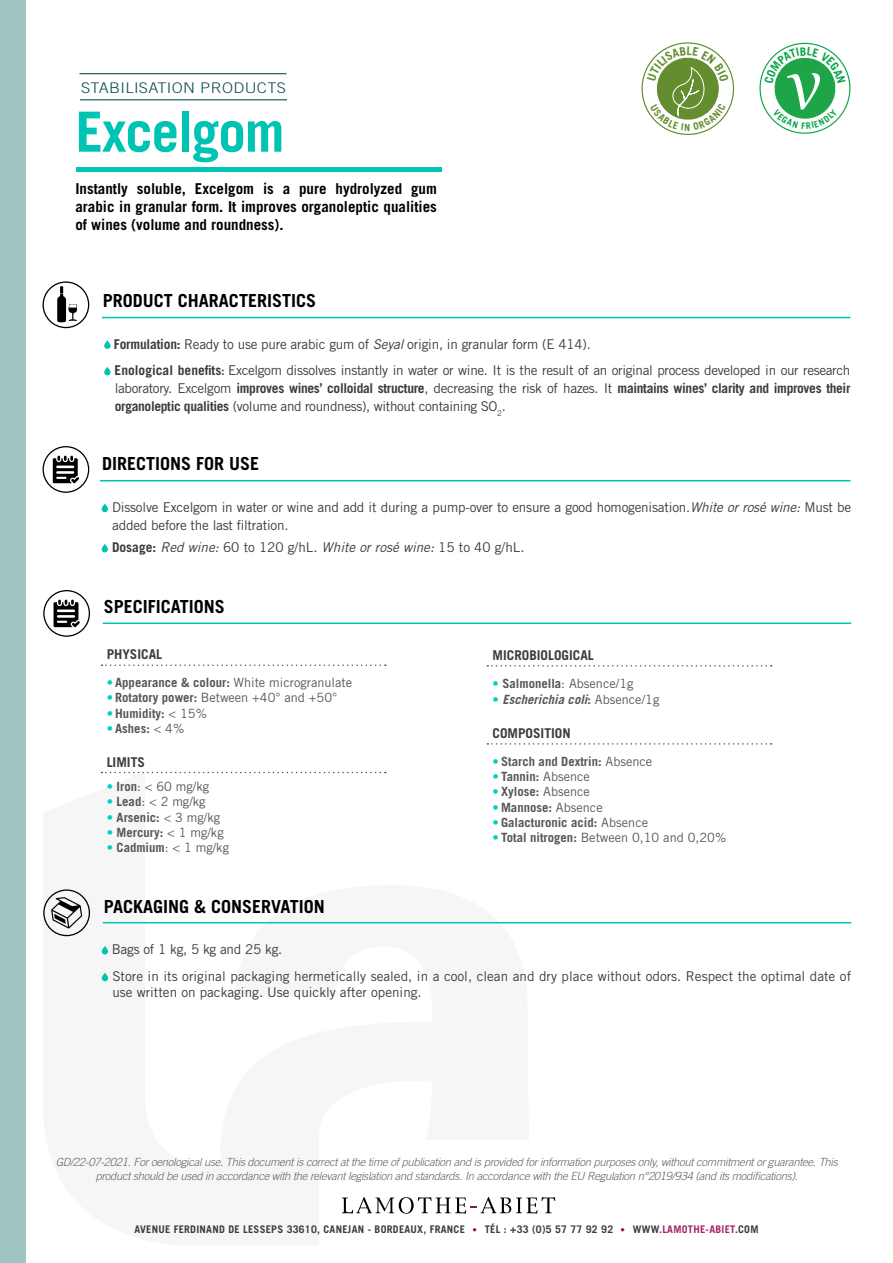
<style>
.page{position:relative;width:893px;height:1263px;background:#fff}
.page>*{position:absolute;margin:0;border:0;box-sizing:border-box;transform-origin:0 0}
.t1{font:700 55.5px "Trade Gothic LT Std";letter-spacing:-.025em;color:#00c4b3}
.t2{font:700 18px "Trade Gothic LT Std";color:#000}
.t3{font:700 15px/18px "Trade Gothic LT Std";color:#000;text-align:justify}
.t4{font:300 14.7px "Trade Gothic LT Std";letter-spacing:.02em;color:#0c504c;scale:1.12 1}
.t5{font:13.5px/26.5px "Trade Gothic LT Std";letter-spacing:-.015em;color:#3c3c3b}
.t6{font:700 13.5px/18px "Trade Gothic LT Std";letter-spacing:-.025em;color:#3c3c3b}
.t7{font:italic 13.5px "Trade Gothic LT Std";color:#3c3c3b}
.t8{font:700 13.5px "Trade Gothic LT Std";color:#3c3c3b}
.t9{font:12.75px "Trade Gothic LT Std";color:#575756}
.t10{font:700 12.75px "Trade Gothic LT Std";color:#575756}
.t11{font:italic 700 12.75px "Trade Gothic LT Std";color:#575756}
.t12{font:italic 300 11.25px/13.5px "Trade Gothic LT Std";letter-spacing:-.025em;color:#646363;text-align:center}
.t13{font:700 10.5px "Trade Gothic LT Std";letter-spacing:.025em;color:#3c3c3b}
.s1{font-weight:700}
.s2{font-style:italic}
.s3{font-family:"Trade Gothic LT Std Bd Cn 20"}
.s4{font-weight:400}
.s5{font-weight:700;font-style:normal}
.s6{font-style:normal}
.s7{font-weight:700;color:#00d1c2}
.s8{color:#00d1c2}
.s9{font-style:normal;color:#00d1c2}
.s10{font-weight:400;font-style:normal}
.s11{font-family:"Trade Gothic LT Std Cn 18";font-weight:400;font-size:9px;color:#9b0058}
.s12{color:#a42664}
</style>
<div class="page">
<div style="left:0;top:0;width:26px;height:1263px;background:#9fc4c2"></div>
<svg style="left:104px;top:340px;width:7px;height:9px"></svg>
<svg style="left:104px;top:367px;width:7px;height:8px"></svg>
<svg style="left:43px;top:281px;width:46px;height:47px"></svg>
<hr style="left:102px;top:317px;width:748px;height:1px;background:#00c4b3">
<div style="left:102px;top:504px;width:6px;height:8px;background:#00c4b3;border-radius:3px"></div>
<svg style="left:102px;top:544px;width:6px;height:8px"></svg>
<svg style="left:43px;top:446px;width:46px;height:47px"></svg>
<hr style="left:100px;top:480px;width:750px;height:1px;background:#00c4b3">
<hr style="left:76px;top:168px;width:366px;height:4px;background:#00c4b3">
<svg style="left:102px;top:946px;width:6px;height:8px"></svg>
<div style="left:102px;top:973px;width:6px;height:8px;background:#00c4b3;border-radius:3px"></div>
<svg style="left:43px;top:889px;width:47px;height:47px"></svg>
<hr style="left:103px;top:922px;width:748px;height:1px;background:#00c4b3">
<svg style="left:43px;top:590px;width:47px;height:47px"></svg>
<hr style="left:103px;top:622px;width:748px;height:2px;background:#00c4b3">
<svg style="left:101px;top:664px;width:285px;height:2px"></svg>
<svg style="left:101px;top:772px;width:285px;height:1px"></svg>
<svg style="left:487px;top:665px;width:285px;height:2px"></svg>
<svg style="left:487px;top:743px;width:285px;height:2px"></svg>
<hr style="left:80px;top:73px;width:206px;height:1px;background:#0c504c">
<hr style="left:80px;top:99px;width:207px;height:1px;background:#0c504c">
<svg style="left:342px;top:1197px;width:213px;height:17px"></svg>
<svg style="left:641px;top:42px;width:93px;height:93px"></svg>
<svg style="left:759px;top:42px;width:91px;height:92px"></svg>
<p class="t4" style="left:81px;top:79px;width:185px">STABILISATION PRODUCTS</p>
<h1 class="t1" style="left:75px;top:98px;width:211px">Excelgom</h1>
<p class="t3" style="left:75px;top:179px;width:363px">Instantly soluble, Excelgom is a pure hydrolyzed gum arabic in granular form. It improves organoleptic qualities of wines (volume and roundness).</p>
<h2 class="t2" style="left:103px;top:290px;width:215px">PRODUCT CHARACTERISTICS</h2>
<p class="t5" style="left:114px;top:331px;width:738px"><span class="s1">Formulation:</span> Ready to use pure arabic gum of <span class="s2">Seyal</span> origin, in granular form (E 414).<br><span class="s1">Enological benefits</span><span class="s3">:</span> Excelgom dissolves instantly in water or wine. It is the result of an original process developed in our research</p>
<p class="t6" style="left:115px;top:379px;width:737px"><span class="s4">laboratory. Excelgom</span> improves wines’ colloidal structure<span class="s4">, decreasing the risk of hazes. It</span> maintains wines’ clarity and improves their organoleptic qualities <span class="s4">(volume and roundness), without containing SO</span><sub>2</sub><span class="s4">.</span></p>
<h2 class="t2" style="left:102px;top:452px;width:159px">DIRECTIONS FOR USE</h2>
<p class="t5" style="left:112px;top:498px;width:741px;line-height:18px">Dissolve Excelgom in water or wine and add it during a pump-over to ensure a good homogenisation.<span class="s2">White or rosé wine:</span> Must be added before the last filtration.</p>
<p class="t7" style="left:112px;top:539px;width:414px"><span class="s5">Dosage:</span> Red wine: <span class="s6">60 to 120 g/hL.</span> White or rosé wine: <span class="s6">15 to 40 g/hL.</span></p>
<h2 class="t2" style="left:104px;top:596px;width:123px">SPECIFICATIONS</h2>
<p class="t8" style="left:107px;top:646px;width:57px">PHYSICAL</p>
<p class="t9" style="left:107px;top:675px;width:247px"><span class="s7">•</span> <span class="s1">Appearance &amp; colour:</span> White microgranulate</p>
<p class="t9" style="left:107px;top:690px;width:232px"><span class="s7">•</span> <span class="s1">Rotatory power:</span> Between +40° and +50°</p>
<p class="t10" style="left:107px;top:705px;width:102px"><span class="s8">•</span> Humidity: <span class="s4">&lt; 15%</span></p>
<p class="t10" style="left:107px;top:720px;width:79px"><span class="s8">•</span> Ashes: <span class="s4">&lt; 4%</span></p>
<p class="t6" style="left:107px;top:752px;width:40px">LIMITS</p>
<p class="t9" style="left:107px;top:779px;width:104px"><span class="s7">•</span> <span class="s1">Iron</span>: &lt; 60 mg/kg</p>
<p class="t9" style="left:107px;top:794px;width:100px"><span class="s7">•</span> <span class="s1">Lead</span>: &lt; 2 mg/kg</p>
<p class="t10" style="left:107px;top:809px;width:115px"><span class="s8">•</span> Arsenic: <span class="s4">&lt; 3 mg/kg</span></p>
<p class="t10" style="left:107px;top:825px;width:119px"><span class="s8">•</span> Mercury: <span class="s4">&lt; 1 mg/kg</span></p>
<p class="t9" style="left:107px;top:840px;width:124px"><span class="s7">•</span> <span class="s1">Cadmium</span>: &lt; 1 mg/kg</p>
<h2 class="t2" style="left:104px;top:895px;width:222px">PACKAGING &amp; CONSERVATION</h2>
<p class="t8" style="left:493px;top:647px;width:103px">MICROBIOLOGICAL</p>
<p class="t9" style="left:493px;top:676px;width:142px"><span class="s7">•</span> <span class="s1">Salmonella</span>: Absence/1g</p>
<p class="t11" style="left:493px;top:691px;width:168px"><span class="s9">•</span> Escherichia coli<span class="s6">:</span> <span class="s10">Absence/1g</span></p>
<p class="t8" style="left:493px;top:725px;width:80px">COMPOSITION</p>
<p class="t10" style="left:493px;top:753px;width:161px"><span class="s8">•</span> Starch and Dextrin: <span class="s4">Absence</span></p>
<p class="t10" style="left:493px;top:769px;width:99px"><span class="s8">•</span> Tannin: <span class="s4">Absence</span></p>
<p class="t10" style="left:493px;top:784px;width:99px"><span class="s8">•</span> Xylose: <span class="s4">Absence</span></p>
<p class="t10" style="left:493px;top:799px;width:112px"><span class="s8">•</span> Mannose: <span class="s4">Absence</span></p>
<p class="t10" style="left:493px;top:815px;width:157px"><span class="s8">•</span> Galacturonic acid: <span class="s4">Absence</span></p>
<p class="t9" style="left:493px;top:830px;width:235px"><span class="s7">•</span> <span class="s1">Total nitrogen:</span> Between 0,10 and 0,20%</p>
<p class="t5" style="left:112px;top:936px;width:741px">Bags of 1 kg, 5 kg and 25 kg.<br>Store in its original packaging hermetically sealed, in a cool, clean and dry place without odors. Respect the optimal date of</p>
<p class="t5" style="left:112px;top:979px;width:311px">use written on packaging. Use quickly after opening.</p>
<p class="t12" style="left:56px;top:1156px;width:784px">GD/22-07-2021. For oenological use. This document is correct at the time of publication and is provided for information purposes only, without commitment or guarantee. This product should be used in accordance with the relevant legislation and standards. In accordance with the EU Regulation n°2019/934 (and its modifications).</p>
<p class="t13" style="left:134px;top:1223px;width:626px">AVENUE FERDINAND DE LESSEPS 33610, CANEJAN - BORDEAUX, FRANCE <span class="s11">•</span> TÉL : +33 (0)5 57 77 92 92 <span class="s11">•</span> WWW<span class="s12">.LAMOTHE-ABIET</span>.COM</p>
</div>
